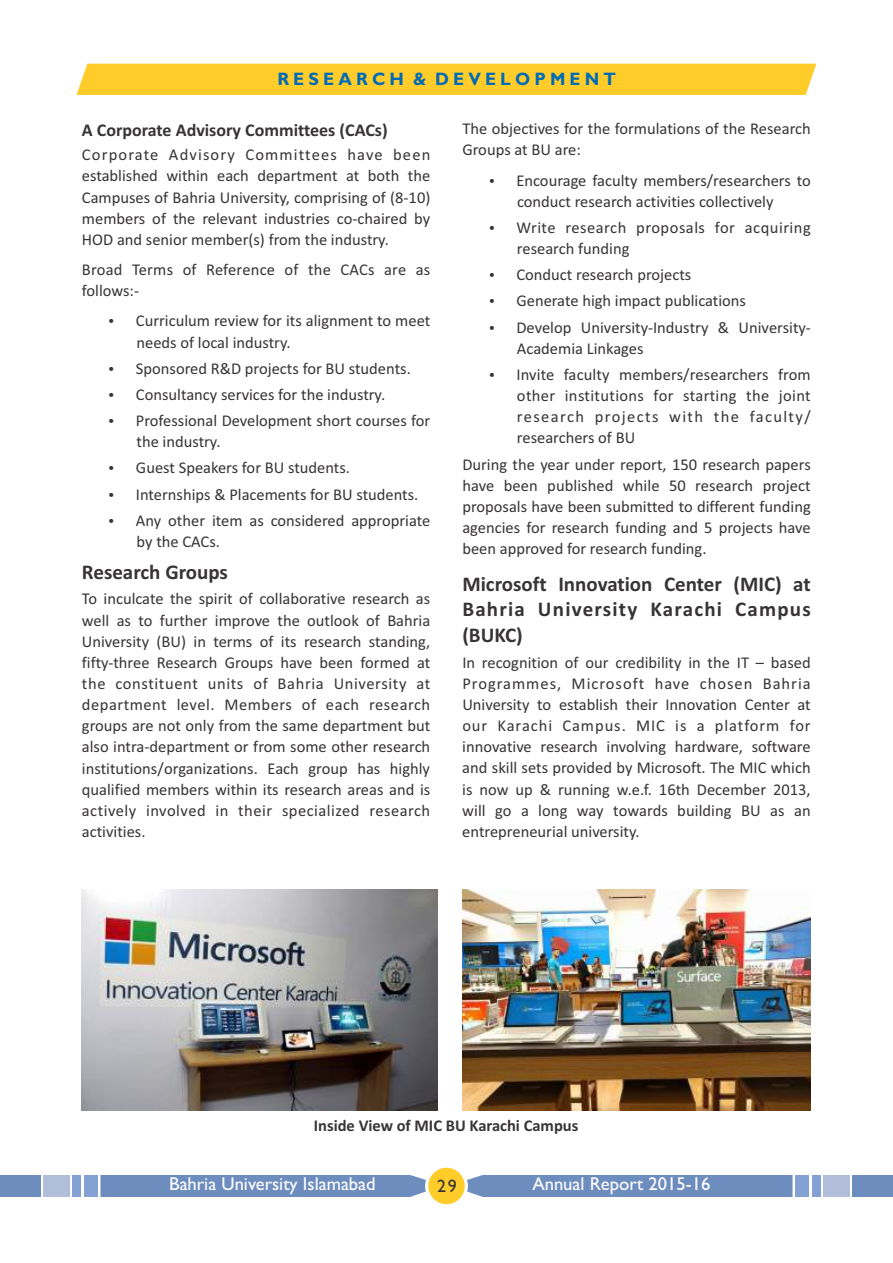
<style>
.page{position:relative;width:893px;height:1263px;background:#fff}
.page>*{position:absolute;margin:0;border:0;box-sizing:border-box;transform-origin:0 0}
.t1{font:700 21px/25.7px "Calibri";color:#373435;text-align:justify}
.t2{font:18.6px "Gill Sans";color:#fefefe}
.t3{font:700 18px "Calibri";color:#373435}
.t4{font:700 18px "Gill Sans";letter-spacing:.24em;color:#006cb5;scale:.96 1}
.t5{font:18px "Gill Sans";color:#373435}
.t6{font:16.5px/21.1px "Calibri";color:#373435}
.t7{font:16.5px/21.1px "Calibri";letter-spacing:.03em;color:#373435}
.t8{font:700 16.5px "Calibri";color:#373435}
</style>
<div class="page">
<img style="left:82px;top:889px;width:355px;height:221px">
<div style="left:467px;top:1175px;width:325px;height:22px;background:#6e8dbf"></div>
<div style="left:853px;top:1175px;width:40px;height:22px;background:#6e8dbf"></div>
<div style="left:823px;top:1175px;width:27px;height:22px;background:#b1beda"></div>
<div style="left:812px;top:1175px;width:8px;height:22px;background:#83a2d3"></div>
<div style="left:795px;top:1175px;width:14px;height:22px;background:#83a2d3"></div>
<div style="left:100px;top:1175px;width:326px;height:22px;background:#6e8dbf"></div>
<div style="left:425px;top:1164px;width:43px;height:43px;background:#fefefe;border-radius:50%"></div>
<div style="left:428px;top:1168px;width:37px;height:36px;background:#ffcc29;border-radius:50%"></div>
<div style="left:0;top:1175px;width:40px;height:22px;background:#6e8dbf"></div>
<div style="left:43px;top:1175px;width:27px;height:22px;background:#b1beda"></div>
<div style="left:73px;top:1175px;width:8px;height:22px;background:#83a2d3"></div>
<div style="left:84px;top:1175px;width:14px;height:22px;background:#83a2d3"></div>
<div style="left:77px;top:64px;width:739px;height:31px;background:#ffcc29"></div>
<img style="left:463px;top:889px;width:348px;height:221px">
<p class="t4" style="left:277px;top:73px;width:354px">RESEARCH &amp; DEVELOPMENT</p>
<p class="t3" style="left:82px;top:122px;width:307px">A Corporate Advisory Committees (CACs)</p>
<p class="t6" style="left:82px;top:146px;width:350px;text-align:justify">Corporate Advisory Committees have been established within each department at both the Campuses of Bahria University, comprising of (8-10) members of the relevant industries co-chaired by HOD and senior member(s) from the industry.</p>
<p class="t6" style="left:82px;top:260px;width:350px">Broad Terms of Reference of the CACs are as follows:-</p>
<p class="t6" style="left:136px;top:312px;width:296px">Curriculum review for its alignment to meet needs of local industry.</p>
<p class="t6" style="left:136px;top:356px;width:296px;line-height:26.2px">Sponsored R&amp;D projects for BU students.<br>Consultancy services for the industry.<br>Professional Development short courses for</p>
<p class="t6" style="left:136px;top:430px;width:296px;line-height:26.2px">the industry.<br>Guest Speakers for BU students.<br>Internships &amp; Placements for BU students.<br>Any other item as considered appropriate</p>
<p class="t6" style="left:136px;top:532px;width:85px">by the CACs.</p>
<p class="t1" style="left:82px;top:561px;width:148px">Research Groups</p>
<p class="t6" style="left:82px;top:590px;width:350px;text-align:justify">To inculcate the spirit of collaborative research as well as to further improve the outlook of Bahria University (BU) in terms of its research standing, fifty-three Research Groups have been formed at the constituent units of Bahria University at department level. Members of each research groups are not only from the same department but also intra-department or from some other research institutions/organizations. Each group has highly qualified members within its research areas and is actively involved in their specialized research activities.</p>
<p class="t6" style="left:462px;top:119px;width:350px">The objectives for the formulations of the Research<br>Groups at BU are:</p>
<p class="t6" style="left:516px;top:171px;width:296px">Encourage faculty members/researchers to conduct research activities collectively</p>
<p class="t7" style="left:516px;top:218px;width:296px">Write research proposals for acquiring research funding</p>
<p class="t6" style="left:516px;top:263px;width:296px;line-height:26.2px">Conduct research projects<br>Generate high impact publications<br>Develop University-Industry &amp; University-</p>
<p class="t6" style="left:516px;top:336px;width:296px;line-height:26.2px">Academia Linkages<br>Invite faculty members/researchers from</p>
<p class="t6" style="left:517px;top:386px;width:295px;text-align:justify">other institutions for starting the joint research projects with the faculty/ researchers of BU</p>
<p class="t6" style="left:462px;top:455px;width:350px;text-align:justify">During the year under report, 150 research papers have been published while 50 research project proposals have been submitted to different funding agencies for research funding and 5 projects have been approved for research funding.</p>
<p class="t1" style="left:462px;top:573px;width:350px">Microsoft Innovation Center (MIC) at Bahria University Karachi Campus (BUKC)</p>
<p class="t6" style="left:462px;top:653px;width:350px;text-align:justify">In recognition of our credibility in the IT – based Programmes, Microsoft have chosen Bahria University to establish their Innovation Center at our Karachi Campus. MIC is a platform for innovative research involving hardware, software and skill sets provided by Microsoft. The MIC which is now up &amp; running w.e.f. 16th December 2013, will go a long way towards building BU as an entrepreneurial university.</p>
<p class="t8" style="left:314px;top:1118px;width:266px">Inside View of MIC BU Karachi Campus</p>
<p class="t2" style="left:169px;top:1177px;width:208px">Bahria University Islamabad</p>
<p class="t2" style="left:532px;top:1177px;width:179px">Annual Report 2015-16</p>
<p class="t5" style="left:437px;top:1179px;width:21px">29</p>
</div>
